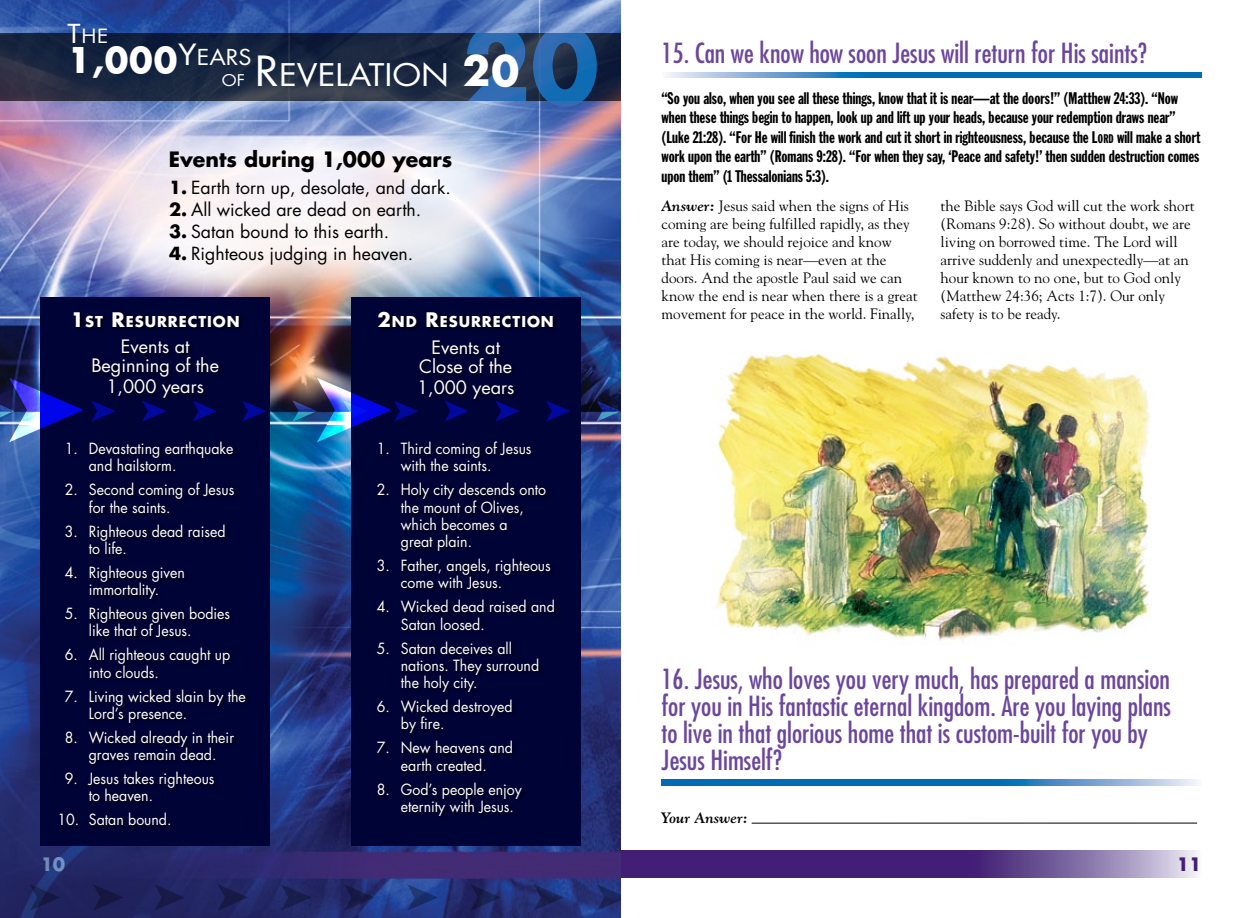
<style>
.page{position:relative;width:1242px;height:918px;background:#fff}
.page>*{position:absolute;margin:0;border:0;box-sizing:border-box;transform-origin:0 0}
.t1{font:700 34.5px "Futura";color:#fff}
.t2{font:30.3px "Futura";color:#fff;scale:1.1 1}
.t3{font:condensed 27px/27px "Futura";color:#6b469c}
.t4{font:700 20.55px "Futura";color:#000}
.t5{font:19.2px "Futura";color:#fff;scale:1.1 1}
.t6{font:18px/20.1px "Futura";color:#fff;text-align:center}
.t7{font:700 18px "Futura";color:#441e76}
.t8{font:700 18px "Futura";color:#a2c8eb}
.t9{font:17.7px "Futura";color:#000}
.t10{font:16.5px/19.5px "Franklin Gothic Extra Cond";color:#000}
.t11{font:15.75px "Futura";color:#fff;scale:1.1 1}
.t12{font:15px/17.2px "Futura";color:#fff;scale:.94 1}
.t13{font:15px/18px "Goudy";color:#000}
.t14{font:italic 700 15px "Goudy";color:#000}
.t15{font:700 14.7px "Futura";letter-spacing:.065em;color:#fff}
.s1{font-size:25.5px}
.s2{font-size:40.5px}
.s3{font-weight:700;font-size:40.5px}
.s4{font-weight:700}
.s5{font-size:19.5px}
.s6{font-style:inherit}
.s7{font-size:12.3px}
.s8{font-weight:700;font-style:italic}
</style>
<div class="page">
<svg style="left:621px;top:851px;width:576px;height:27px;background:#5f418b"></svg>
<img style="left:715px;top:353px;width:435px;height:289px">
<img style="left:0;top:0;width:621px;height:918px">
<svg style="left:662px;top:780px;width:535px;height:5px;background:#2c82bf"></svg>
<hr style="left:752px;top:823px;width:445px;height:1px;background:#000">
<svg style="left:667px;top:73px;width:535px;height:5px;background:#2c82bf"></svg>
<svg style="left:0;top:34px;width:621px;height:67px;background:#1b2740"></svg>
<div style="left:40px;top:297px;width:230px;height:548px;background:#000336"></div>
<div style="left:351px;top:297px;width:229px;height:548px;background:#000336"></div>
<svg style="left:466px;top:26px;width:131px;height:81px;background:#2f5b90"></svg>
<div style="left:59px;top:441px;width:191px;height:389px;background:#000;opacity:.75"></div>
<svg style="left:0;top:378px;width:217px;height:64px"></svg>
<img style="left:242px;top:378px;width:379px;height:64px">
<svg style="left:0;top:884px;width:124px;height:27px;background:#1e225a"></svg>
<svg style="left:154px;top:884px;width:467px;height:27px;background:#212d6e"></svg>
<div style="left:376px;top:441px;width:183px;height:379px;background:#000;opacity:.75"></div>
<div style="left:378px;top:311px;width:180px;height:92px;background:#000;opacity:.75"></div>
<div style="left:73px;top:310px;width:170px;height:93px;background:#000;opacity:.75"></div>
<p class="t5" style="left:68px;top:22px;width:39px"><span class="s1">T</span>HE</p>
<h1 class="t1" style="left:68px;top:36px;width:186px">1,000<sup>Y</sup><sup>EARS</sup></h1>
<p class="t11" style="left:222px;top:69px;width:23px">OF</p>
<h2 class="t2" style="left:255px;top:54px;width:242px"><span class="s2">R</span>EVELATION <span class="s3">20</span></h2>
<h3 class="t4" style="left:169px;top:145px;width:285px">Events during 1,000 years</h3>
<p class="t9" style="left:169px;top:175px;width:283px"><span class="s4">1.</span> Earth torn up, desolate, and dark.</p>
<p class="t9" style="left:169px;top:197px;width:254px"><span class="s4">2.</span> All wicked are dead on earth.</p>
<p class="t9" style="left:169px;top:219px;width:222px"><span class="s4">3.</span> Satan bound to this earth.</p>
<p class="t9" style="left:169px;top:241px;width:246px"><span class="s4">4.</span> Righteous judging in heaven.</p>
<p class="t15" style="left:71px;top:311px;width:171px"><span class="s5">1</span>ST <span class="s5">R</span>ESURRECTION</p>
<p class="t6" style="left:91px;top:336px;width:129px">Events at<br>Beginning of the<br>1,000 years</p>
<p class="t12" style="left:89px;top:440px;width:155px;text-indent:-24px">1. Devastating earthquake and hailstorm.</p>
<p class="t12" style="left:89px;top:481px;width:156px;text-indent:-24px">2. Second coming of Jesus for the saints.</p>
<p class="t12" style="left:89px;top:522px;width:147px;text-indent:-24px">3. Righteous dead raised to life.</p>
<p class="t12" style="left:65px;top:563px;width:129px;text-align:center">4. Righteous given immortality.</p>
<p class="t12" style="left:89px;top:605px;width:152px;text-indent:-24px">5. Righteous given bodies like that of Jesus.</p>
<p class="t12" style="left:89px;top:646px;width:152px;text-indent:-24px">6. All righteous caught up into clouds.</p>
<p class="t12" style="left:89px;top:687px;width:169px;text-indent:-24px">7. Living wicked slain by the<br>Lord’s presence.</p>
<p class="t12" style="left:65px;top:728px;width:182px;text-align:center">8. Wicked already in their graves remain dead.</p>
<p class="t12" style="left:89px;top:770px;width:135px;text-indent:-24px">9. Jesus takes righteous to heaven.</p>
<p class="t12" style="left:57px;top:811px;width:123px">10. Satan bound.</p>
<p class="t8" style="left:40px;top:852px;width:26px">10</p>
<p class="t15" style="left:378px;top:312px;width:178px"><span class="s5">2</span>ND <span class="s5">R</span>ESURRECTION</p>
<p class="t6" style="left:417px;top:337px;width:99px">Events at<br>Close of the<br>1,000 years</p>
<p class="t12" style="left:401px;top:440px;width:141px;text-indent:-24px">1. Third coming of Jesus with the saints.</p>
<p class="t12" style="left:401px;top:481px;width:156px;text-indent:-24px">2. Holy city descends onto the mount of Olives, which becomes a<br>great plain.</p>
<p class="t12" style="left:401px;top:557px;width:161px;text-indent:-24px">3. Father, angels, righteous come with Jesus.</p>
<p class="t12" style="left:401px;top:598px;width:165px;text-indent:-24px">4. Wicked dead raised and<br>Satan loosed.</p>
<p class="t12" style="left:401px;top:639px;width:149px;text-indent:-24px">5. Satan deceives all nations. They surround the holy city.</p>
<p class="t12" style="left:401px;top:698px;width:120px;text-indent:-24px">6. Wicked destroyed by fire.</p>
<p class="t12" style="left:377px;top:739px;width:147px;text-align:center">7. New heavens and earth created.</p>
<p class="t12" style="left:401px;top:780px;width:130px;text-indent:-24px">8. God’s people enjoy eternity with Jesus.</p>
<h3 class="t3" style="left:662px;top:39px;width:487px">15. Can we know how soon Jesus will return for His saints?</h3>
<p class="t10" style="left:662px;top:88px;width:540px">“So you also, when you see all these things, know that it is near—at the doors!” (Matthew 24:33). “Now when these things begin to happen, look up and lift up your heads, because your redemption draws near” (Luke 21:28). “For He will finish the work and cut it short in righteousness, because the <span class="s6">L</span><span class="s7">ord</span> will make a short work upon the earth” (Romans 9:28). “For when they say, ‘Peace and safety!’ then sudden destruction comes upon them” (1 Thessalonians 5:3).</p>
<p class="t13" style="left:662px;top:196px;width:258px"><span class="s8">Answer:</span> Jesus said when the signs of His coming are being fulfilled rapidly, as they are today, we should rejoice and know that His coming is near—even at the doors. And the apostle Paul said we can know the end is near when there is a great movement for peace in the world. Finally,</p>
<p class="t13" style="left:941px;top:196px;width:256px">the Bible says God will cut the work short (Romans 9:28). So without doubt, we are living on borrowed time. The Lord will arrive suddenly and unexpectedly—at an hour known to no one, but to God only (Matthew 24:36; Acts 1:7). Our only safety is to be ready.</p>
<h3 class="t3" style="left:662px;top:665px;width:511px">16. Jesus, who loves you very much, has prepared a mansion for you in His fantastic eternal kingdom. Are you laying plans to live in that glorious home that is custom-built for you by Jesus Himself?</h3>
<p class="t14" style="left:662px;top:809px;width:88px">Your Answer:</p>
<p class="t7" style="left:1177px;top:852px;width:26px">11</p>
</div>
